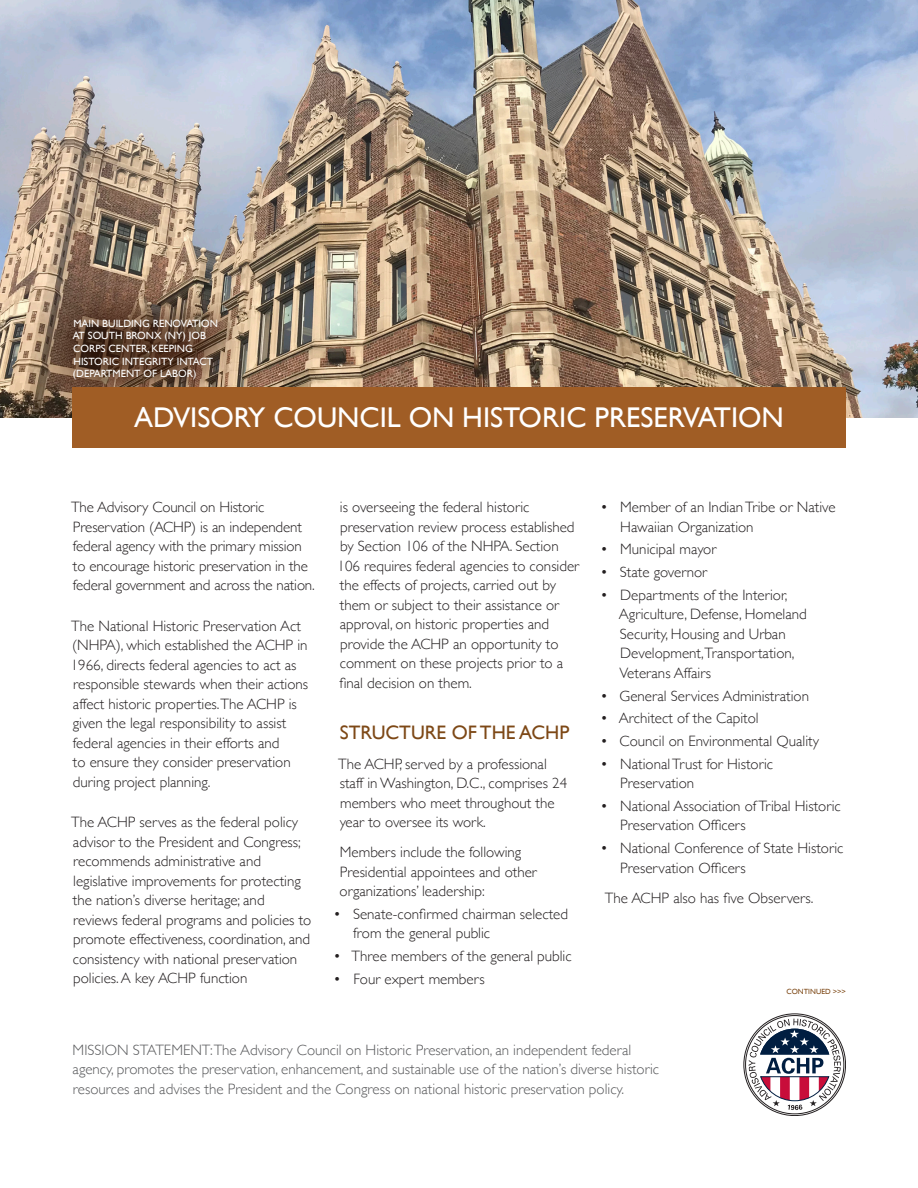
<style>
.page{position:relative;width:918px;height:1188px;background:#fff}
.page>*{position:absolute;margin:0;border:0;box-sizing:border-box;transform-origin:0 0}
.t1{font:28.5px "Gill Sans";color:#fff}
.Subhead_1{font:19.5px "Gill Sans";color:#7d4816}
.Body_Copy{font:300 15px/19.5px "Gill Sans";color:#231f20}
.Lead_In_Copy{font:300 15px/19.5px "Gill Sans";color:#57585a}
.ParaAFTER{font:10.5px/12.6px "Gill Sans";color:#fff}
.Subhead_1-2{font:7.5px "Gill Sans";color:#7d4816}
</style>
<div class="page">
<img style="left:0;top:0;width:918px;height:418px">
<div style="left:36px;top:282px;width:218px;height:134px;background:#2d0d00;opacity:.75"></div>
<div style="left:72px;top:388px;width:774px;height:60px;background:#a05d25"></div>
<svg style="left:746px;top:1016px;width:98px;height:98px"></svg>
<svg style="left:749px;top:1019px;width:92px;height:91px"></svg>
<p class="ParaAFTER" style="left:73px;top:317px;width:147px">MAIN BUILDING RENOVATION<br>AT SOUTH BRONX (NY) JOB<br>CORPS CENTER, KEEPING<br>HISTORIC INTEGRITY INTACT (DEPARTMENT OF LABOR)</p>
<p class="t1" style="left:134px;top:401px;width:651px">ADVISORY COUNCIL ON HISTORIC PRESERVATION</p>
<p class="Body_Copy" style="left:71px;top:497px;width:245px">The Advisory Council on Historic Preservation (ACHP) is an independent federal agency with the primary mission to encourage historic preservation in the federal government and across the nation.</p>
<p class="Body_Copy" style="left:71px;top:615px;width:239px">The National Historic Preservation Act (NHPA), which established the ACHP in 1966, directs federal agencies to act as responsible stewards when their actions affect historic properties.The ACHP is given the legal responsibility to assist federal agencies in their efforts and<br>to ensure they consider preservation during project planning.</p>
<p class="Body_Copy" style="left:71px;top:812px;width:242px">The ACHP serves as the federal policy advisor to the President and Congress; recommends administrative and legislative improvements for protecting the nation’s diverse heritage; and<br>reviews federal programs and policies to promote effectiveness, coordination, and consistency with national preservation policies. A key ACHP function</p>
<p class="Body_Copy" style="left:338px;top:497px;width:243px">is overseeing the federal historic preservation review process established by Section 106 of the NHPA. Section 106 requires federal agencies to consider the effects of projects, carried out by them or subject to their assistance or approval, on historic properties and provide the ACHP an opportunity to comment on these projects prior to a final decision on them.</p>
<p class="Subhead_1" style="left:340px;top:720px;width:231px">STRUCTURE OF THE ACHP</p>
<p class="Body_Copy" style="left:338px;top:753px;width:231px">The ACHP, served by a professional staff in Washington, D.C., comprises 24 members who meet throughout the year to oversee its work.</p>
<p class="Body_Copy" style="left:340px;top:842px;width:199px">Members include the following<br>Presidential appointees and other organizations’ leadership:</p>
<p class="Body_Copy" style="left:353px;top:903px;width:216px;text-indent:-20px">• Senate-confirmed chairman selected from the general public</p>
<p class="Body_Copy" style="left:334px;top:946px;width:240px">• Three members of the general public</p>
<p class="Body_Copy" style="left:334px;top:968px;width:153px">• Four expert members</p>
<p class="Body_Copy" style="left:620px;top:497px;width:217px;text-indent:-20px">• Member of an Indian Tribe or Native<br>Hawaiian Organization</p>
<p class="Body_Copy" style="left:601px;top:539px;width:117px">• Municipal mayor</p>
<p class="Body_Copy" style="left:601px;top:562px;width:108px">• State governor</p>
<p class="Body_Copy" style="left:619px;top:584px;width:189px;text-indent:-18px">• Departments of the Interior,<br>Agriculture, Defense, Homeland<br>Security, Housing and Urban<br>Development,Transportation,<br>Veterans Affairs</p>
<p class="Body_Copy" style="left:601px;top:685px;width:210px">• General Services Administration</p>
<p class="Body_Copy" style="left:601px;top:708px;width:160px">• Architect of the Capitol</p>
<p class="Body_Copy" style="left:601px;top:731px;width:220px">• Council on Environmental Quality</p>
<p class="Body_Copy" style="left:620px;top:753px;width:154px;text-indent:-20px">• National Trust for Historic<br>Preservation</p>
<p class="Body_Copy" style="left:620px;top:796px;width:222px;text-indent:-20px">• National Association of Tribal Historic<br>Preservation Officers</p>
<p class="Body_Copy" style="left:620px;top:838px;width:225px;text-indent:-20px">• National Conference of State Historic<br>Preservation Officers</p>
<p class="Body_Copy" style="left:605px;top:887px;width:210px">The ACHP also has five Observers.</p>
<p class="Subhead_1-2" style="left:786px;top:987px;width:61px">CONTINUED &gt;&gt;&gt;</p>
<p class="Lead_In_Copy" style="left:73px;top:1039px;width:588px">MISSION STATEMENT:The Advisory Council on Historic Preservation, an independent federal agency, promotes the preservation, enhancement, and sustainable use of the nation’s diverse historic resources and advises the President and the Congress on national historic preservation policy.</p>
</div>
